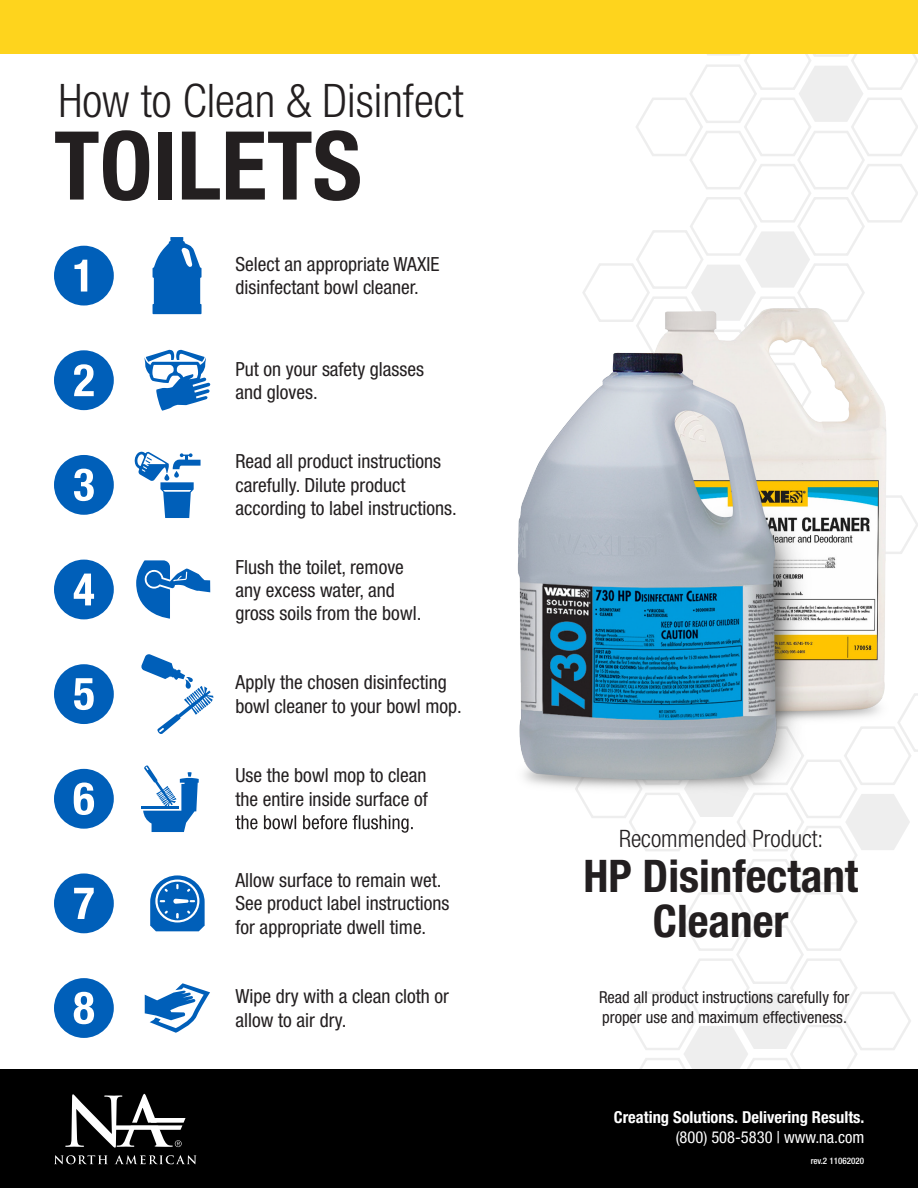
<style>
.page{position:relative;width:918px;height:1188px;background:#fff}
.page>*{position:absolute;margin:0;border:0;box-sizing:border-box;transform-origin:0 0}
.t1{font:700 condensed 95.1px "Helvetica Neue LT Std";color:#231f20}
.t2{font:300 condensed 46.35px "Helvetica Neue LT Std";color:#231f20}
.t3{font:700 condensed 45px/45px "Helvetica Neue LT Std";color:#231f20;text-align:center}
.t4{font:300 condensed 24px "Helvetica Neue LT Std";color:#231f20}
.t5{font:condensed 19.5px/23.4px "Helvetica Neue LT Std";color:#231f20}
.t6{font:condensed 16.5px/19.5px "Helvetica Neue LT Std";color:#231f20}
.t7{font:700 condensed 16.5px "Helvetica Neue";color:#fff}
.t8{font:condensed 16.5px "Helvetica Neue";color:#fff}
.t9{font:500 condensed 9px "Helvetica Neue";color:#fff}
</style>
<div class="page">
<svg style="left:636px;top:54px;width:282px;height:102px"></svg>
<svg style="left:691px;top:54px;width:65px;height:2px"></svg>
<svg style="left:638px;top:837px;width:273px;height:213px"></svg>
<svg style="left:629px;top:989px;width:231px;height:80px"></svg>
<div style="left:0;top:0;width:918px;height:54px;background:#fed41d"></div>
<img style="left:517px;top:156px;width:401px;height:681px">
<svg style="left:235px;top:815px;width:178px;height:18px"></svg>
<svg style="left:150px;top:875px;width:55px;height:56px"></svg>
<svg style="left:145px;top:983px;width:65px;height:50px"></svg>
<svg style="left:144px;top:349px;width:66px;height:62px"></svg>
<svg style="left:134px;top:452px;width:67px;height:66px"></svg>
<div style="left:54px;top:350px;width:60px;height:60px;background:#005fb9;border-radius:50%"></div>
<svg style="left:74px;top:364px;width:20px;height:32px"></svg>
<div style="left:54px;top:455px;width:60px;height:60px;background:#005fb9;border-radius:50%"></div>
<svg style="left:74px;top:469px;width:20px;height:32px"></svg>
<div style="left:54px;top:560px;width:60px;height:59px;background:#005fb9;border-radius:50%"></div>
<svg style="left:74px;top:574px;width:20px;height:31px"></svg>
<div style="left:54px;top:664px;width:60px;height:60px;background:#005fb9;border-radius:50%"></div>
<svg style="left:74px;top:678px;width:20px;height:32px"></svg>
<div style="left:54px;top:769px;width:60px;height:60px;background:#005fb9;border-radius:50%"></div>
<svg style="left:74px;top:783px;width:20px;height:32px"></svg>
<div style="left:54px;top:873px;width:60px;height:60px;background:#005fb9;border-radius:50%"></div>
<svg style="left:74px;top:888px;width:20px;height:31px"></svg>
<div style="left:54px;top:978px;width:60px;height:60px;background:#005fb9;border-radius:50%"></div>
<svg style="left:74px;top:992px;width:20px;height:32px"></svg>
<svg style="left:136px;top:560px;width:74px;height:59px"></svg>
<hr style="left:141px;top:807px;width:38px;height:2px;background:#005fb9">
<svg style="left:143px;top:765px;width:56px;height:67px"></svg>
<svg style="left:141px;top:654px;width:72px;height:80px"></svg>
<div style="left:54px;top:246px;width:60px;height:60px;background:#005fb9;border-radius:50%"></div>
<svg style="left:74px;top:260px;width:13px;height:32px"></svg>
<svg style="left:153px;top:237px;width:49px;height:77px"></svg>
<div style="left:0;top:1069px;width:918px;height:119px;background:#000"></div>
<svg style="left:54px;top:1155px;width:142px;height:9px"></svg>
<svg style="left:65px;top:1094px;width:121px;height:54px"></svg>
<h2 class="t2" style="left:58px;top:74px;width:407px">How to Clean &amp; Disinfect</h2>
<h1 class="t1" style="left:54px;top:108px;width:310px">TOILETS</h1>
<p class="t5" style="left:235px;top:252px;width:205px">Select an appropriate WAXIE disinfectant bowl cleaner.</p>
<p class="t5" style="left:235px;top:357px;width:190px">Put on your safety glasses and gloves.</p>
<p class="t5" style="left:235px;top:450px;width:223px">Read all product instructions carefully. Dilute product according to label instructions.</p>
<p class="t5" style="left:235px;top:555px;width:187px">Flush the toilet, remove any excess water, and gross soils from the bowl.</p>
<p class="t5" style="left:235px;top:671px;width:228px">Apply the chosen disinfecting bowl cleaner to your bowl mop.</p>
<p class="t5" style="left:235px;top:764px;width:194px">Use the bowl mop to clean the entire inside surface of</p>
<p class="t5" style="left:235px;top:868px;width:216px">Allow surface to remain wet.<br>See product label instructions for appropriate dwell time.</p>
<p class="t5" style="left:235px;top:985px;width:215px">Wipe dry with a clean cloth or allow to air dry.</p>
<p class="t4" style="left:619px;top:825px;width:206px">Recommended Product:</p>
<h3 class="t3" style="left:583px;top:853px;width:276px">HP Disinfectant<br>Cleaner</h3>
<p class="t6" style="left:599px;top:988px;width:252px">Read all product instructions carefully for proper use and maximum effectiveness.</p>
<p class="t7" style="left:614px;top:1107px;width:252px">Creating Solutions. Delivering Results.</p>
<p class="t8" style="left:676px;top:1127px;width:190px">(800) 508-5830 | www.na.com</p>
<p class="t9" style="left:811px;top:1155px;width:55px">rev.2 11062020</p>
</div>
